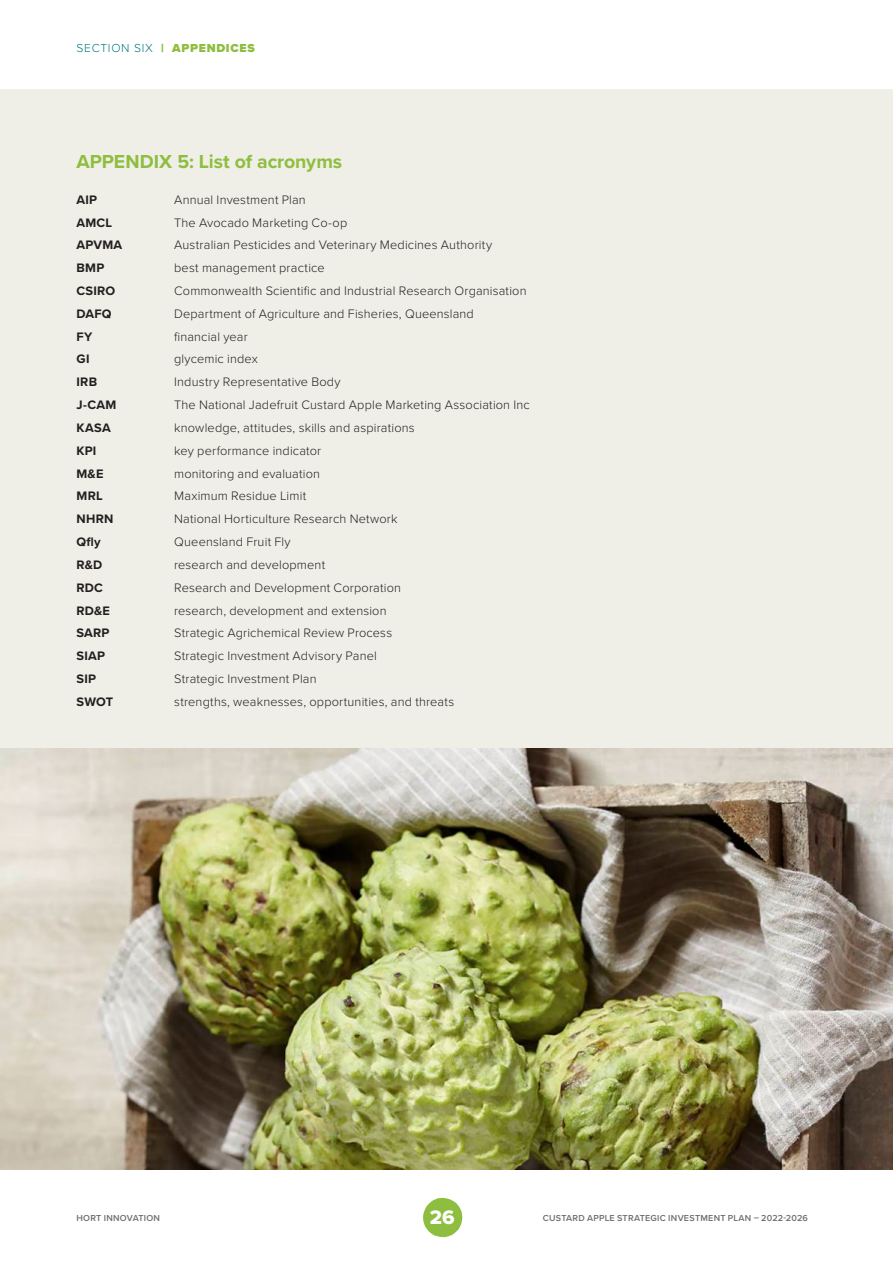
<style>
.page{position:relative;width:893px;height:1263px;background:#fff}
.page>*{position:absolute;margin:0;border:0;box-sizing:border-box;transform-origin:0 0}
.t1{font:20.25px "Proxima Nova Extrabld";color:#fff}
.t2{font:700 19.5px "Proxima Nova";color:#8ebe3f}
.t3{font:300 12.75px "Proxima Nova";letter-spacing:.01em;color:#231f20}
.t4{font:700 12.75px "Proxima Nova";letter-spacing:.015em;color:#231f20}
.t5{font:900 12px "Proxima Nova";letter-spacing:.06em;color:#8ebe3f}
.t6{font:600 9px "Proxima Nova";letter-spacing:.025em;color:#6d6e71}
.s1{font-weight:300;color:#00797b}
</style>
<div class="page">
<div style="left:0;top:89px;width:893px;height:1080px;background:#f0efe7"></div>
<img style="left:0;top:748px;width:893px;height:421px">
<svg style="left:423px;top:1198px;width:39px;height:39px"></svg>
<p class="t5" style="left:77px;top:39px;width:180px"><span class="s1">SECTION SIX</span> | APPENDICES</p>
<h2 class="t2" style="left:77px;top:147px;width:267px">APPENDIX 5: List of acronyms</h2>
<p class="t4" style="left:77px;top:190px;width:22px">AIP</p>
<p class="t3" style="left:174px;top:190px;width:133px">Annual Investment Plan</p>
<p class="t4" style="left:77px;top:213px;width:37px">AMCL</p>
<p class="t3" style="left:174px;top:213px;width:175px">The Avocado Marketing Co-op</p>
<p class="t4" style="left:77px;top:236px;width:47px">APVMA</p>
<p class="t3" style="left:174px;top:236px;width:319px">Australian Pesticides and Veterinary Medicines Authority</p>
<p class="t4" style="left:77px;top:258px;width:29px">BMP</p>
<p class="t3" style="left:174px;top:258px;width:152px">best management practice</p>
<p class="t4" style="left:77px;top:281px;width:40px">CSIRO</p>
<p class="t3" style="left:174px;top:281px;width:354px">Commonwealth Scientific and Industrial Research Organisation</p>
<p class="t4" style="left:77px;top:304px;width:37px">DAFQ</p>
<p class="t3" style="left:174px;top:304px;width:301px">Department of Agriculture and Fisheries, Queensland</p>
<p class="t4" style="left:77px;top:327px;width:17px">FY</p>
<p class="t3" style="left:174px;top:327px;width:75px">financial year</p>
<p class="t4" style="left:77px;top:350px;width:14px">GI</p>
<p class="t3" style="left:174px;top:350px;width:85px">glycemic index</p>
<p class="t4" style="left:77px;top:373px;width:22px">IRB</p>
<p class="t3" style="left:174px;top:373px;width:168px">Industry Representative Body</p>
<p class="t4" style="left:77px;top:395px;width:41px">J-CAM</p>
<p class="t3" style="left:174px;top:395px;width:357px">The National Jadefruit Custard Apple Marketing Association Inc</p>
<p class="t4" style="left:77px;top:418px;width:36px">KASA</p>
<p class="t3" style="left:174px;top:418px;width:242px">knowledge, attitudes, skills and aspirations</p>
<p class="t4" style="left:77px;top:441px;width:21px">KPI</p>
<p class="t3" style="left:174px;top:441px;width:149px">key performance indicator</p>
<p class="t4" style="left:77px;top:464px;width:28px">M&amp;E</p>
<p class="t3" style="left:174px;top:464px;width:147px">monitoring and evaluation</p>
<p class="t4" style="left:77px;top:487px;width:28px">MRL</p>
<p class="t3" style="left:174px;top:487px;width:134px">Maximum Residue Limit</p>
<p class="t4" style="left:77px;top:509px;width:38px">NHRN</p>
<p class="t3" style="left:174px;top:509px;width:225px">National Horticulture Research Network</p>
<p class="t4" style="left:77px;top:532px;width:26px">Qfly</p>
<p class="t3" style="left:174px;top:532px;width:118px">Queensland Fruit Fly</p>
<p class="t4" style="left:77px;top:555px;width:27px">R&amp;D</p>
<p class="t3" style="left:174px;top:555px;width:153px">research and development</p>
<p class="t4" style="left:77px;top:578px;width:28px">RDC</p>
<p class="t3" style="left:174px;top:578px;width:228px">Research and Development Corporation</p>
<p class="t4" style="left:77px;top:601px;width:35px">RD&amp;E</p>
<p class="t3" style="left:174px;top:601px;width:214px">research, development and extension</p>
<p class="t4" style="left:77px;top:624px;width:35px">SARP</p>
<p class="t3" style="left:174px;top:624px;width:220px">Strategic Agrichemical Review Process</p>
<p class="t4" style="left:77px;top:646px;width:30px">SIAP</p>
<p class="t3" style="left:174px;top:646px;width:204px">Strategic Investment Advisory Panel</p>
<p class="t4" style="left:77px;top:669px;width:21px">SIP</p>
<p class="t3" style="left:174px;top:669px;width:144px">Strategic Investment Plan</p>
<p class="t4" style="left:77px;top:692px;width:38px">SWOT</p>
<p class="t3" style="left:174px;top:692px;width:282px">strengths, weaknesses, opportunities, and threats</p>
<p class="t6" style="left:77px;top:1212px;width:85px">HORT INNOVATION</p>
<h1 class="t1" style="left:430px;top:1202px;width:26px">26</h1>
<p class="t6" style="left:543px;top:1212px;width:267px">CUSTARD APPLE STRATEGIC INVESTMENT PLAN – 2022-2026</p>
</div>
